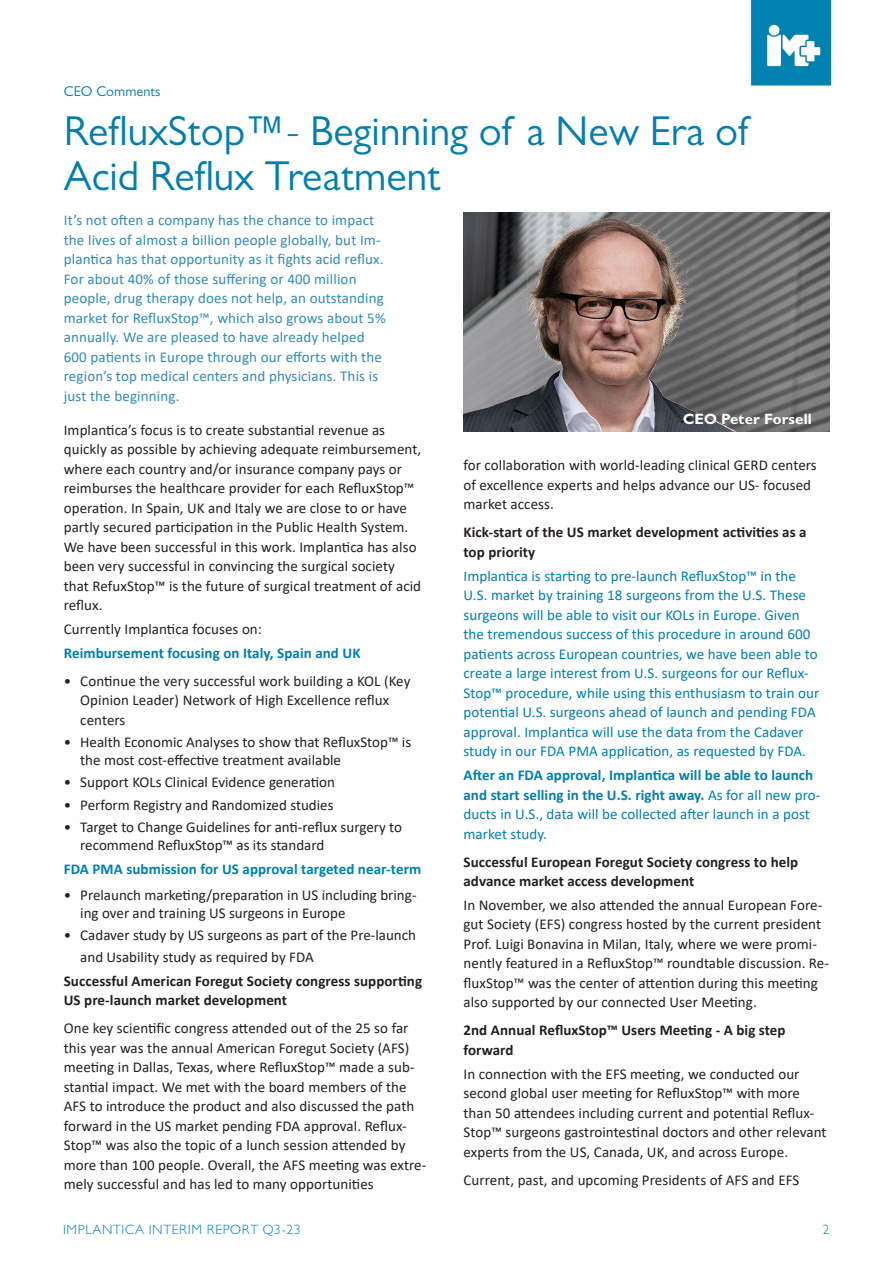
<style>
.page{position:relative;width:893px;height:1263px;background:#fff}
.page>*{position:absolute;margin:0;border:0;box-sizing:border-box;transform-origin:0 0}
.t1{font:42px/45px "Gill Sans";color:#007eaf}
.t2{font:15px/19.5px "Calibri";letter-spacing:.005em;color:#231f20}
.t3{font:15px/19.5px "Calibri";letter-spacing:.005em;color:#007eaf}
.t4{font:15px/19.5px "Calibri";letter-spacing:.01em;color:#328bb7}
.t5{font:700 15px/19.5px "Calibri";letter-spacing:.005em;color:#231f20}
.t6{font:700 15px/19.5px "Calibri";letter-spacing:.005em;color:#007eaf}
.t7{font:700 15px "Gill Sans";letter-spacing:.005em;color:#fff}
.t8{font:14.25px "Gill Sans";letter-spacing:.005em;color:#007eaf}
.t9{font:300 13.5px "Gill Sans";letter-spacing:.05em;color:#007eaf}
.s1{font-weight:400}
</style>
<div class="page">
<img style="left:750px;top:0;width:82px;height:86px">
<img style="left:463px;top:213px;width:366px;height:219px">
<p class="t8" style="left:64px;top:83px;width:98px">CEO Comments</p>
<h1 class="t1" style="left:64px;top:108px;width:686px">RefluxStop™- Beginning of a New Era of<br>Acid Reflux Treatment</h1>
<p class="t4" style="left:64px;top:210px;width:323px">It’s not often a company has the chance to impact the lives of almost a billion people globally, but Im&shy;plantica has that opportunity as it fights acid reflux.<br>For about 40% of those suffering or 400 million people, drug therapy does not help, an outstanding market for RefluxStop™, which also grows about 5% annually. We are pleased to have already helped 600 patients in Europe through our efforts with the region’s top medical centers and physicians. This is just the beginning.</p>
<p class="t2" style="left:64px;top:420px;width:359px">Implantica’s focus is to create substantial revenue as quickly as possible by achieving adequate reimbursement, where each country and/or insurance company pays or reimburses the healthcare provider for each RefluxStop™ operation. In Spain, UK and Italy we are close to or have partly secured participation in the Public Health System.<br>We have been successful in this work. Implantica has also been very successful in convincing the surgical society that RefuxStop™ is the future of surgical treatment of acid reflux.</p>
<p class="t2" style="left:64px;top:619px;width:200px">Currently Implantica focuses on:</p>
<p class="t6" style="left:64px;top:643px;width:298px">Reimbursement focusing on Italy, Spain and UK</p>
<p class="t2" style="left:80px;top:671px;width:332px;text-indent:-16px">• Continue the very successful work building a KOL (Key<br>Opinion Leader) Network of High Excellence reflux centers</p>
<p class="t2" style="left:80px;top:733px;width:332px;line-height:18px;text-indent:-16px">• Health Economic Analyses to show that RefluxStop™ is the most cost-effective treatment available</p>
<p class="t2" style="left:64px;top:772px;width:273px">• Support KOLs Clinical Evidence generation</p>
<p class="t2" style="left:64px;top:794px;width:271px">• Perform Registry and Randomized studies</p>
<p class="t2" style="left:80px;top:817px;width:323px;line-height:18px;text-indent:-16px">• Target to Change Guidelines for anti-reflux surgery to recommend RefluxStop™ as its standard</p>
<p class="t6" style="left:64px;top:859px;width:359px">FDA PMA submission for US approval targeted near-term</p>
<p class="t2" style="left:80px;top:886px;width:338px;line-height:18px;text-indent:-17px">• Prelaunch marketing/preparation in US including bring&shy;ing over and training US surgeons in Europe</p>
<p class="t2" style="left:80px;top:924px;width:337px;line-height:21.6px;text-indent:-16px">• Cadaver study by US surgeons as part of the Pre-launch and Usability study as required by FDA</p>
<p class="t5" style="left:64px;top:971px;width:360px">Successful American Foregut Society congress supporting<br>US pre-launch market development</p>
<p class="t2" style="left:64px;top:1018px;width:364px">One key scientific congress attended out of the 25 so far this year was the annual American Foregut Society (AFS) meeting in Dallas, Texas, where RefluxStop™ made a sub&shy;stantial impact. We met with the board members of the AFS to introduce the product and also discussed the path forward in the US market pending FDA approval. Reflux-Stop™ was also the topic of a lunch session attended by more than 100 people. Overall, the AFS meeting was extre&shy;mely successful and has led to many opportunities</p>
<p class="t7" style="left:683px;top:409px;width:130px">CEO Peter Forsell</p>
<p class="t2" style="left:463px;top:455px;width:355px">for collaboration with world-leading clinical GERD centers of excellence experts and helps advance our US- focused market access.</p>
<p class="t5" style="left:463px;top:522px;width:345px">Kick-start of the US market development activities as a top priority</p>
<p class="t3" style="left:463px;top:566px;width:357px">Implantica is starting to pre-launch RefluxStop™ in the U.S. market by training 18 surgeons from the U.S. These surgeons will be able to visit our KOLs in Europe. Given the tremendous success of this procedure in around 600 patients across European countries, we have been able to create a large interest from U.S. surgeons for our Reflux-Stop™ procedure, while using this enthusiasm to train our potential U.S. surgeons ahead of launch and pending FDA approval. Implantica will use the data from the Cadaver study in our FDA PMA application, as requested by FDA.</p>
<p class="t6" style="left:463px;top:765px;width:358px">After an FDA approval, Implantica will be able to launch and start selling in the U.S. right away. <span class="s1">As for all new pro&shy;ducts in U.S., data will be collected after launch in a post market study.</span></p>
<p class="t5" style="left:463px;top:851px;width:336px">Successful European Foregut Society congress to help advance market access development</p>
<p class="t2" style="left:463px;top:895px;width:367px">In November, we also attended the annual European Fore&shy;gut Society (EFS) congress hosted by the current president Prof. Luigi Bonavina in Milan, Italy, where we were promi&shy;nently featured in a RefluxStop™ roundtable discussion. Re&shy;fluxStop™ was the center of attention during this meeting also supported by our connected User Meeting.</p>
<p class="t5" style="left:463px;top:1020px;width:324px">2nd Annual RefluxStop™ Users Meeting - A big step forward</p>
<p class="t2" style="left:463px;top:1063px;width:365px">In connection with the EFS meeting, we conducted our second global user meeting for RefluxStop™ with more than 50 attendees including current and potential Reflux-Stop™ surgeons gastrointestinal doctors and other relevant experts from the US, Canada, UK, and across Europe.</p>
<p class="t2" style="left:463px;top:1169px;width:337px">Current, past, and upcoming Presidents of AFS and EFS</p>
<p class="t9" style="left:63px;top:1221px;width:239px">IMPLANTICA INTERIM REPORT Q3-23</p>
<p class="t9" style="left:823px;top:1221px;width:8px">2</p>
</div>
